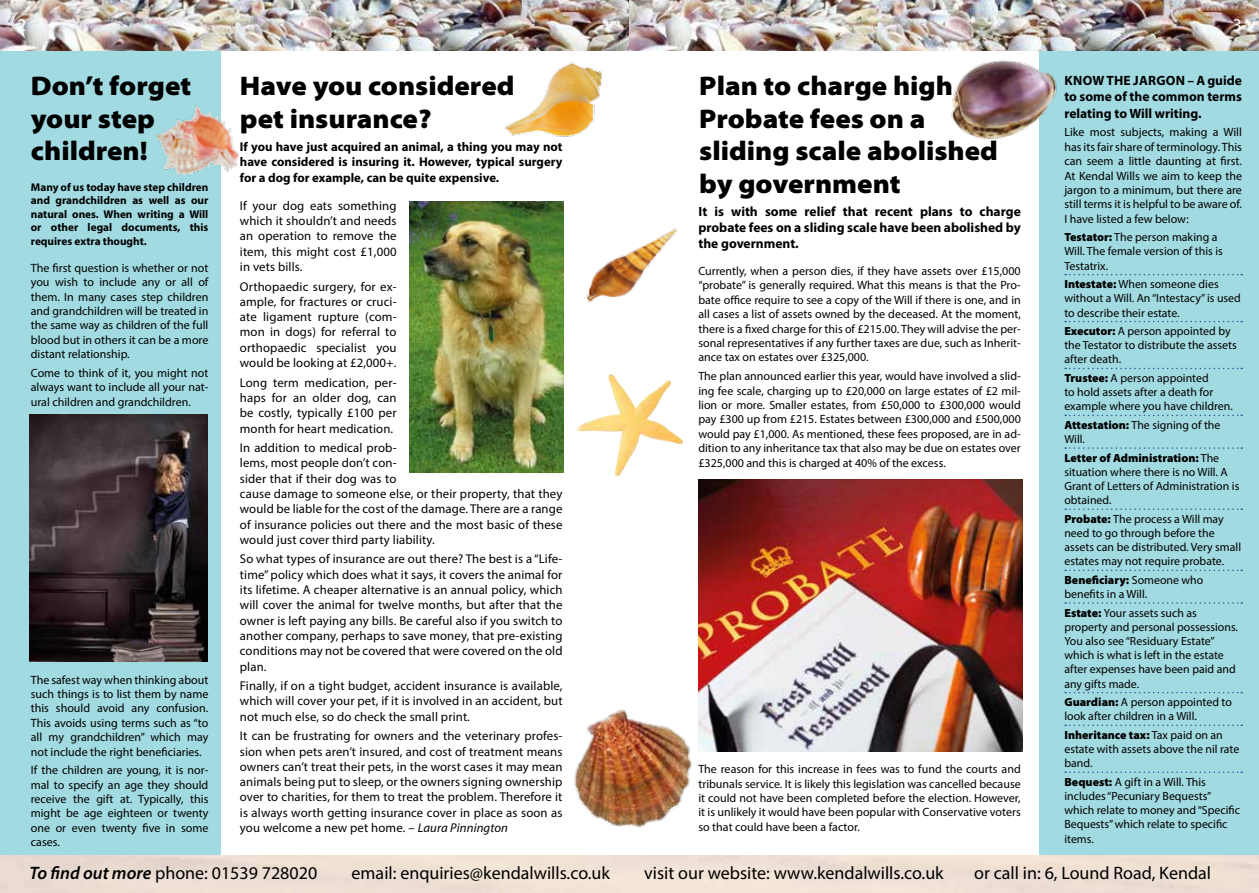
<style>
.page{position:relative;width:1259px;height:893px;background:#fff}
.page>*{position:absolute;margin:0;border:0;box-sizing:border-box;transform-origin:0 0}
.t1{font:900 semi-expanded 27px/32.4px "Myriad Pro";color:#000}
.t2{font:18px "Myriad Pro";color:#000}
.t3{font:18px "Myriad Pro";color:#fff}
.t4{font:700 13.5px/16.2px "Myriad Pro";color:#000;text-align:justify}
.t5{font:12.75px/15.3px "Myriad Pro";letter-spacing:.01em;color:#000;text-align:justify}
.t6{font:700 12.75px/15.3px "Myriad Pro";color:#000;text-align:justify}
.t7{font:12px/14.4px "Myriad Pro";color:#000;text-align:justify}
.t8{font:11.85px/14.2px "Myriad Pro";color:#000}
.t9{font:700 11.25px/13.5px "Myriad Pro";color:#000;text-align:justify}
.s1{font-style:italic}
.s2{font-weight:900}
.s3{font-weight:600;font-style:italic}
</style>
<div class="page">
<div style="left:0;top:22px;width:221px;height:857px;background:#a1dae1"></div>
<div style="left:1039px;top:22px;width:220px;height:857px;background:#a1dae1"></div>
<img style="left:0;top:0;width:1259px;height:50px">
<div style="left:0;top:855px;width:1259px;height:38px;background:#eee0d3"></div>
<svg style="left:1065px;top:274px;width:177px;height:1px"></svg>
<svg style="left:1065px;top:321px;width:177px;height:1px"></svg>
<svg style="left:1065px;top:368px;width:177px;height:1px"></svg>
<svg style="left:1065px;top:415px;width:177px;height:1px"></svg>
<svg style="left:1065px;top:447px;width:177px;height:2px"></svg>
<svg style="left:1065px;top:508px;width:177px;height:2px"></svg>
<svg style="left:1065px;top:570px;width:177px;height:1px"></svg>
<svg style="left:1065px;top:602px;width:177px;height:2px"></svg>
<svg style="left:1065px;top:692px;width:177px;height:1px"></svg>
<svg style="left:1065px;top:725px;width:177px;height:1px"></svg>
<svg style="left:1065px;top:771px;width:177px;height:2px"></svg>
<img style="left:30px;top:415px;width:177px;height:246px">
<img style="left:409px;top:202px;width:154px;height:270px">
<img style="left:698px;top:479px;width:324px;height:273px">
<img style="left:156px;top:105px;width:83px;height:71px">
<img style="left:490px;top:42px;width:124px;height:95px">
<img style="left:944px;top:33px;width:118px;height:107px">
<img style="left:528px;top:676px;width:209px;height:207px">
<img style="left:576px;top:374px;width:47px;height:72px">
<img style="left:586px;top:228px;width:91px;height:75px">
<h2 class="t3" style="left:17px;top:13px;width:11px">2</h2>
<h2 class="t3" style="left:1232px;top:13px;width:11px">3</h2>
<h1 class="t1" style="left:31px;top:70px;width:162px">Don’t forget your step children!</h1>
<p class="t9" style="left:31px;top:180px;width:179px">Many of us today have step children and grandchildren as well as our natural ones. When writing a Will or other legal documents, this requires extra thought.</p>
<p class="t7" style="left:31px;top:260px;width:179px">The first question is whether or not you wish to include any or all of them. In many cases step children and grandchildren will be treated in the same way as children of the full blood but in others it can be a more distant relationship.</p>
<p class="t7" style="left:31px;top:365px;width:179px">Come to think of it, you might not always want to include all your nat&shy;ural children and grandchildren.</p>
<p class="t7" style="left:31px;top:672px;width:179px">The safest way when thinking about such things is to list them by name this should avoid any confusion.<br>This avoids using terms such as “to all my grandchildren” which may not include the right beneficiaries.</p>
<p class="t7" style="left:31px;top:763px;width:179px">If the children are young, it is nor&shy;mal to specify an age they should receive the gift at. Typically, this might be age eighteen or twenty one or even twenty five in some cases.</p>
<h1 class="t1" style="left:240px;top:70px;width:276px">Have you considered pet insurance?</h1>
<h1 class="t1" style="left:699px;top:70px;width:300px">Plan to charge high<br>Probate fees on a sliding scale abolished by government</h1>
<p class="t6" style="left:240px;top:139px;width:324px">If you have just acquired an animal, a thing you may not have considered is insuring it. However, typical surgery for a dog for example, can be quite expensive.</p>
<p class="t5" style="left:240px;top:198px;width:158px">If your dog eats something which it shouldn’t and needs an operation to remove the item, this might cost £1,000 in vets bills.</p>
<p class="t5" style="left:240px;top:278px;width:158px">Orthopaedic surgery, for ex&shy;ample, for fractures or cruci&shy;ate ligament rupture (com&shy;mon in dogs) for referral to orthopaedic specialist you would be looking at £2,000+.</p>
<p class="t5" style="left:240px;top:374px;width:158px">Long term medication, per&shy;haps for an older dog, can be costly, typically £100 per month for heart medication.</p>
<p class="t5" style="left:240px;top:440px;width:324px;text-align:left">In addition to medical prob-<br>lems, most people don’t con-<br>sider that if their dog was to<br>cause damage to someone else, or their property, that they would be liable for the cost of the damage. There are a range of insurance policies out there and the most basic of these would just cover third party liability.</p>
<p class="t5" style="left:240px;top:551px;width:324px">So what types of insurance are out there? The best is a “Life&shy;time” policy which does what it says, it covers the animal for its lifetime. A cheaper alternative is an annual policy, which will cover the animal for twelve months, but after that the owner is left paying any bills. Be careful also if you switch to another company, perhaps to save money, that pre-existing conditions may not be covered that were covered on the old plan.</p>
<p class="t5" style="left:240px;top:678px;width:324px">Finally, if on a tight budget, accident insurance is available, which will cover your pet, if it is involved in an accident, but not much else, so do check the small print.</p>
<p class="t5" style="left:240px;top:728px;width:324px">It can be frustrating for owners and the veterinary profes&shy;sion when pets aren’t insured, and cost of treatment means owners can’t treat their pets, in the worst cases it may mean animals being put to sleep, or the owners signing ownership over to charities, for them to treat the problem. Therefore it is always worth getting insurance cover in place as soon as you welcome a new pet home. – <span class="s1">Laura Pinnington</span></p>
<p class="t4" style="left:698px;top:202px;width:324px">It is with some relief that recent plans to charge probate fees on a sliding scale have been abolished by the government.</p>
<p class="t7" style="left:698px;top:264px;width:324px">Currently, when a person dies, if they have assets over £15,000 “probate” is generally required. What this means is that the Pro&shy;bate office require to see a copy of the Will if there is one, and in all cases a list of assets owned by the deceased. At the moment, there is a fixed charge for this of £215.00. They will advise the per&shy;sonal representatives if any further taxes are due, such as Inherit&shy;ance tax on estates over £325,000.</p>
<p class="t7" style="left:698px;top:369px;width:324px">The plan announced earlier this year, would have involved a slid&shy;ing fee scale, charging up to £20,000 on large estates of £2 mil&shy;lion or more. Smaller estates, from £50,000 to £300,000 would pay £300 up from £215. Estates between £300,000 and £500,000 would pay £1,000. As mentioned, these fees proposed, are in ad&shy;dition to any inheritance tax that also may be due on estates over £325,000 and this is charged at 40% of the excess.</p>
<p class="t7" style="left:698px;top:762px;width:324px">The reason for this increase in fees was to fund the courts and tribunals service. It is likely this legislation was cancelled because it could not have been completed before the election. However, it is unlikely it would have been popular with Conservative voters so that could have been a factor.</p>
<p class="t4" style="left:1064px;top:72px;width:179px">KNOW THE JARGON – A guide to some of the common terms relating to Will writing.</p>
<p class="t7" style="left:1064px;top:125px;width:179px">Like most subjects, making a Will has its fair share of terminology. This can seem a little daunting at first.<br>At Kendal Wills we aim to keep the jargon to a minimum, but there are still terms it is helpful to be aware of.<br>I have listed a few below:</p>
<p class="t8" style="left:1064px;top:230px;width:160px"><span class="s2">Testator:</span> The person making a<br>Will. The female version of this is<br>Testatrix.</p>
<p class="t8" style="left:1064px;top:277px;width:178px"><span class="s2">Intestate:</span> When someone dies without a Will. An “Intestacy” is used to describe their estate.</p>
<p class="t8" style="left:1064px;top:324px;width:174px"><span class="s2">Executor:</span> A person appointed by the Testator to distribute the assets after death.</p>
<p class="t8" style="left:1064px;top:371px;width:170px"><span class="s2">Trustee:</span> A person appointed<br>to hold assets after a death for example where you have children.</p>
<p class="t8" style="left:1064px;top:418px;width:157px"><span class="s2">Attestation:</span> The signing of the<br>Will.</p>
<p class="t8" style="left:1064px;top:450px;width:176px"><span class="s2">Letter of Administration:</span> The situation where there is no Will. A<br>Grant of Letters of Administration is obtained.</p>
<p class="t8" style="left:1064px;top:511px;width:178px"><span class="s2">Probate:</span> The process a Will may need to go through before the assets can be distributed. Very small estates may not require probate.</p>
<p class="t8" style="left:1064px;top:573px;width:140px"><span class="s2">Beneficiary:</span> Someone who benefits in a Will.</p>
<p class="t8" style="left:1064px;top:605px;width:175px"><span class="s2">Estate:</span> Your assets such as property and personal possessions.<br>You also see “Residuary Estate” which is what is left in the estate after expenses have been paid and any gifts made.</p>
<p class="t8" style="left:1064px;top:695px;width:169px"><span class="s2">Guardian:</span> A person appointed to look after children in a Will.</p>
<p class="t8" style="left:1064px;top:727px;width:176px"><span class="s2">Inheritance tax:</span> Tax paid on an estate with assets above the nil rate band.</p>
<p class="t8" style="left:1064px;top:774px;width:177px"><span class="s2">Bequest:</span> A gift in a Will. This includes “Pecuniary Bequests” which relate to money and “Specific<br>Bequests” which relate to specific items.</p>
<h2 class="t2" style="left:30px;top:862px;width:289px"><span class="s3">To find out more</span> phone: 01539 728020</h2>
<h2 class="t2" style="left:352px;top:862px;width:260px">email: enquiries@kendalwills.co.uk</h2>
<h2 class="t2" style="left:644px;top:862px;width:301px">visit our website: www.kendalwills.co.uk</h2>
<h2 class="t2" style="left:974px;top:862px;width:238px">or call in: 6, Lound Road, Kendal</h2>
</div>
